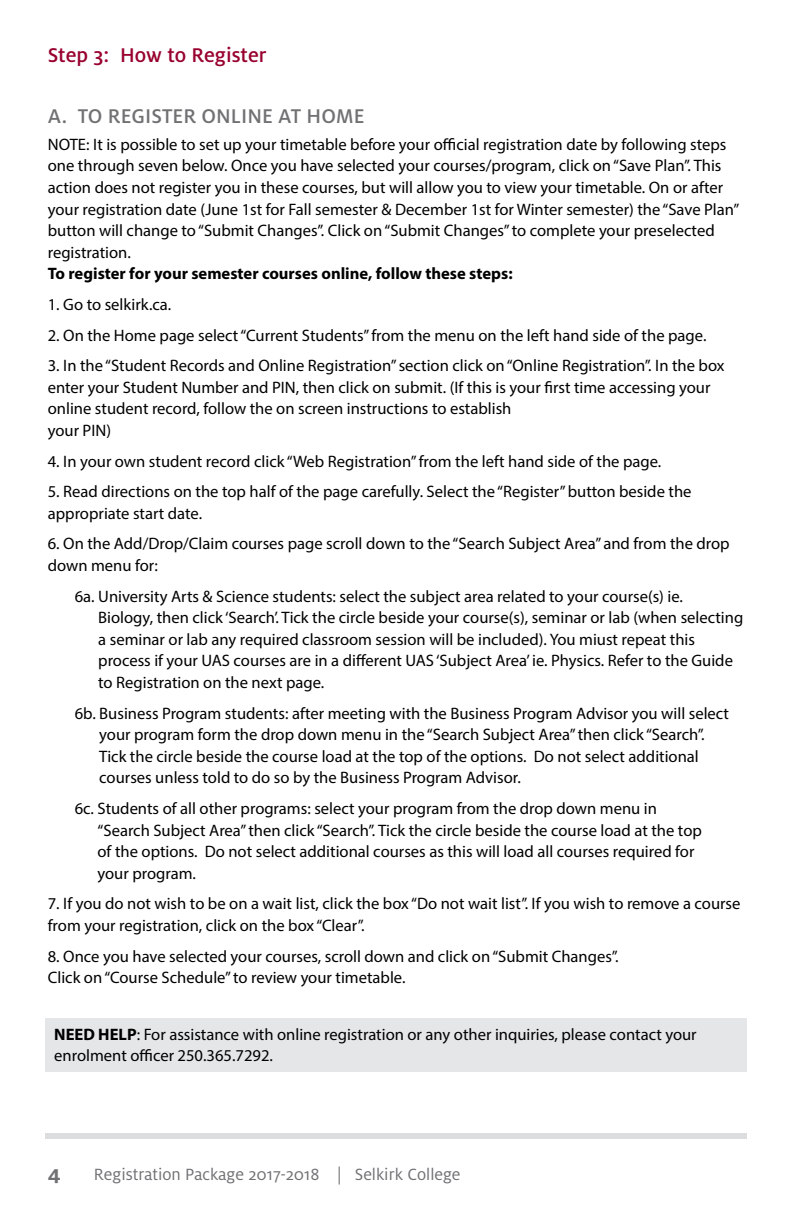
<style>
.page{position:relative;width:792px;height:1224px;background:#fff}
.page>*{position:absolute;margin:0;border:0;box-sizing:border-box;transform-origin:0 0}
.t1{font:500 22px "Milo OT";color:#717073}
.t2{font:500 22px "Milo OT";color:#98002e}
.t3{font:700 22px "Milo OT";color:#717073}
.t4{font:18px "Milo OT";color:#717073}
.t5{font:16.6px/21.6px "Myriad Pro";color:#000}
.t6{font:700 16.6px "Myriad Pro";color:#000}
.s1{font-weight:700}
</style>
<div class="page">
<div style="left:45px;top:1133px;width:702px;height:6px;background:#dcddde"></div>
<div style="left:45px;top:1018px;width:702px;height:53px;background:#e4e6e7"></div>
<h1 class="t2" style="left:48px;top:43px;width:220px">Step 3: How to Register</h1>
<h1 class="t1" style="left:48px;top:104px;width:318px">A. TO REGISTER ONLINE AT HOME</h1>
<p class="t5" style="left:48px;top:133px;width:693px">NOTE: It is possible to set up your timetable before your official registration date by following steps one through seven below. Once you have selected your courses/program, click on “Save Plan”. This action does not register you in these courses, but will allow you to view your timetable. On or after your registration date (June 1st for Fall semester &amp; December 1st for Winter semester) the “Save Plan” button will change to “Submit Changes”. Click on “Submit Changes” to complete your preselected registration.</p>
<p class="t6" style="left:48px;top:263px;width:466px">To register for your semester courses online, follow these steps:</p>
<p class="t5" style="left:48px;top:293px;width:125px">1. Go to selkirk.ca.</p>
<p class="t5" style="left:48px;top:324px;width:660px">2. On the Home page select “Current Students” from the menu on the left hand side of the page.</p>
<p class="t5" style="left:48px;top:354px;width:678px">3. In the “Student Records and Online Registration” section click on “Online Registration”. In the box enter your Student Number and PIN, then click on submit. (If this is your first time accessing your online student record, follow the on screen instructions to establish<br>your PIN)</p>
<p class="t5" style="left:48px;top:450px;width:615px">4. In your own student record click “Web Registration” from the left hand side of the page.</p>
<p class="t5" style="left:48px;top:481px;width:645px">5. Read directions on the top half of the page carefully. Select the “Register” button beside the appropriate start date.</p>
<p class="t5" style="left:48px;top:533px;width:683px">6. On the Add/Drop/Claim courses page scroll down to the “Search Subject Area” and from the drop down menu for:</p>
<p class="t5" style="left:98px;top:585px;width:647px;text-indent:-23px">6a. University Arts &amp; Science students: select the subject area related to your course(s) ie.<br>Biology, then click ‘Search’. Tick the circle beside your course(s), seminar or lab (when selecting a seminar or lab any required classroom session will be included). You miust repeat this process if your UAS courses are in a different UAS ‘Subject Area’ ie. Physics. Refer to the Guide to Registration on the next page.</p>
<p class="t5" style="left:99px;top:702px;width:631px;text-indent:-25px">6b. Business Program students: after meeting with the Business Program Advisor you will select your program form the drop down menu in the “Search Subject Area” then click “Search”.<br>Tick the circle beside the course load at the top of the options. Do not select additional courses unless told to do so by the Business Program Advisor.</p>
<p class="t5" style="left:98px;top:797px;width:606px;text-indent:-23px">6c. Students of all other programs: select your program from the drop down menu in “Search Subject Area” then click “Search”. Tick the circle beside the course load at the top of the options. Do not select additional courses as this will load all courses required for your program.</p>
<p class="t5" style="left:48px;top:893px;width:694px">7. If you do not wish to be on a wait list, click the box “Do not wait list”. If you wish to remove a course from your registration, click on the box “Clear”.</p>
<p class="t5" style="left:48px;top:945px;width:572px">8. Once you have selected your courses, scroll down and click on “Submit Changes”.<br>Click on “Course Schedule” to review your timetable.</p>
<p class="t5" style="left:54px;top:1023px;width:644px"><span class="s1">NEED HELP</span>: For assistance with online registration or any other inquiries, please contact your enrolment officer 250.365.7292.</p>
<h1 class="t3" style="left:48px;top:1161px;width:15px">4</h1>
<p class="t4" style="left:94px;top:1165px;width:368px">Registration Package 2017-2018 | Selkirk College</p>
</div>
